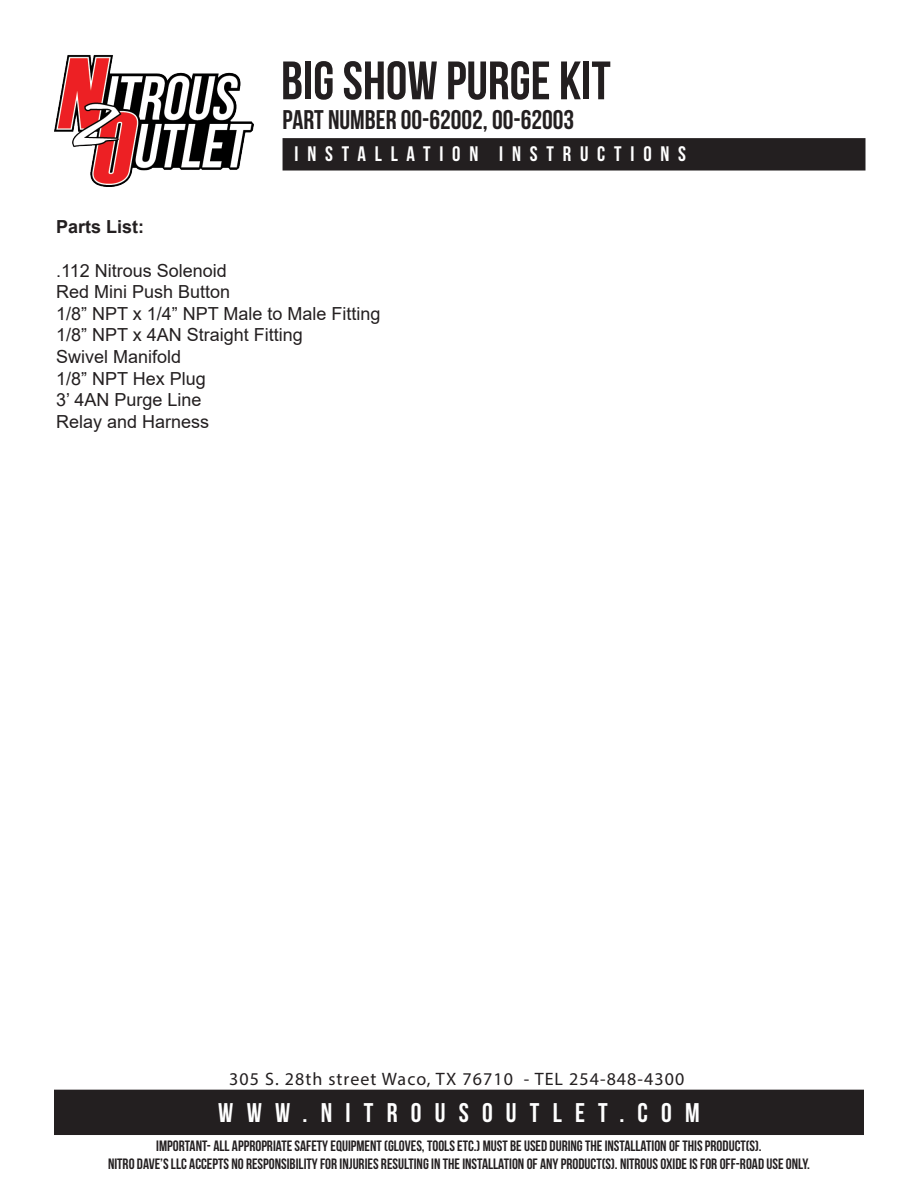
<style>
.page{position:relative;width:918px;height:1188px;background:#fff}
.page>*{position:absolute;margin:0;border:0;box-sizing:border-box;transform-origin:0 0}
.t1{font:54px "Bebas Neue";color:#231f20}
.t2{font:27px "Bebas Neue";color:#231f20}
.t3{font:27px "Bebas Neue";letter-spacing:.49em;color:#fff}
.t4{font:21px "Bebas Neue";letter-spacing:.42em;color:#fff}
.t5{font:18px "Arial";color:#231f20}
.t6{font:18px "Myriad Pro";letter-spacing:.06em;color:#231f20}
.t7{font:700 18px "Arial";color:#231f20}
.t8{font:15px/18px "Bebas Neue";color:#231f20;text-align:center}
</style>
<div class="page">
<div style="left:283px;top:139px;width:582px;height:31px;background:#231f20"></div>
<div style="left:283px;top:138px;width:583px;height:33px;border:2px solid #231f20"></div>
<img style="left:54px;top:55px;width:200px;height:131px">
<div style="left:55px;top:1090px;width:808px;height:44px;background:#231f20"></div>
<div style="left:54px;top:1090px;width:810px;height:45px;border:2px solid #231f20"></div>
<h1 class="t1" style="left:281px;top:51px;width:331px">BIG SHOW PURGE KIT</h1>
<h2 class="t2" style="left:283px;top:104px;width:293px">PART NUMBER 00-62002, 00-62003</h2>
<h3 class="t4" style="left:295px;top:142px;width:393px">INSTALLATION INSTRUCTIONS</h3>
<p class="t7" style="left:56px;top:214px;width:90px">Parts List:</p>
<p class="t5" style="left:56px;top:258px;width:172px">.112 Nitrous Solenoid</p>
<p class="t5" style="left:56px;top:280px;width:176px">Red Mini Push Button</p>
<p class="t5" style="left:56px;top:301px;width:326px">1/8” NPT x 1/4” NPT Male to Male Fitting</p>
<p class="t5" style="left:56px;top:323px;width:248px">1/8” NPT x 4AN Straight Fitting</p>
<p class="t5" style="left:56px;top:344px;width:127px">Swivel Manifold</p>
<p class="t5" style="left:56px;top:366px;width:151px">1/8” NPT Hex Plug</p>
<p class="t5" style="left:56px;top:388px;width:147px">3’ 4AN Purge Line</p>
<p class="t5" style="left:56px;top:409px;width:155px">Relay and Harness</p>
<p class="t6" style="left:229px;top:1068px;width:457px">305 S. 28th street Waco, TX 76710 - TEL 254-848-4300</p>
<h2 class="t3" style="left:218px;top:1098px;width:483px">WWW.NITROUSOUTLET.COM</h2>
<p class="t8" style="left:108px;top:1136px;width:703px">IMPORTANT- ALL APPROPRIATE SAFETY EQUIPMENT (GLOVES, TOOLS ETC.) MUST BE USED DURING THE INSTALLATION OF THIS PRODUCT(S).<br>NITRO DAVE’S LLC ACCEPTS NO RESPONSIBILITY FOR INJURIES RESULTING IN THE INSTALLATION OF ANY PRODUCT(S). NITROUS OXIDE IS FOR OFF-ROAD USE ONLY.</p>
</div>
